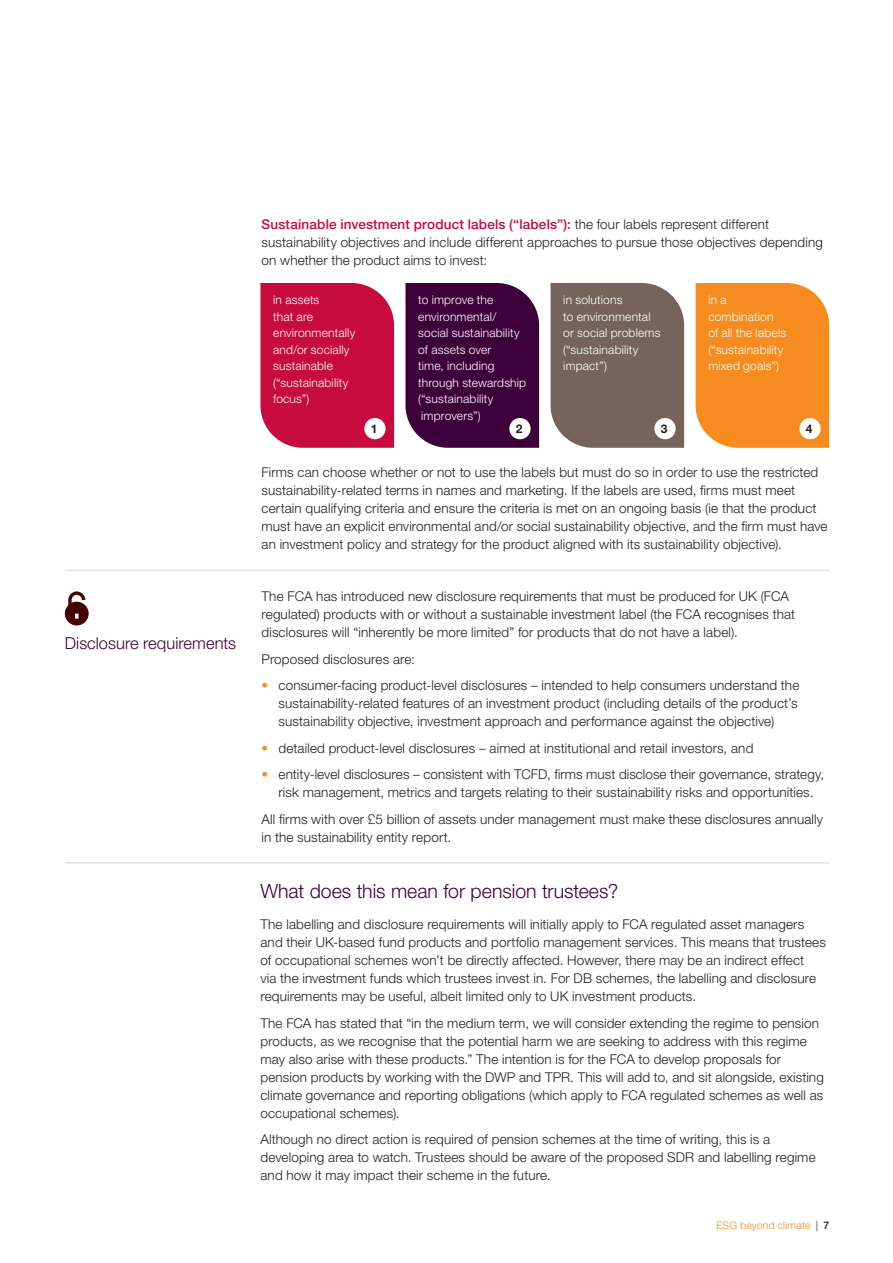
<style>
.page{position:relative;width:893px;height:1263px;background:#fff}
.page>*{position:absolute;margin:0;border:0;box-sizing:border-box;transform-origin:0 0}
.Heading_2{font:300 19.5px "Helvetica Neue LT Pro";color:#3d003b}
.Heading_3{font:300 16.5px "Helvetica Neue LT Pro";color:#3d003b}
.t1{font:300 13.5px/18px "Helvetica Neue LT Pro";letter-spacing:.01em;color:#231f20}
.body_text_8pt{font:300 12px/16.5px "Helvetica Neue LT Pro";letter-spacing:.015em;color:#fff}
.t2{font:700 12px "Helvetica Neue LT Pro";color:#231f20}
.t3{font:300 10.5px "Helvetica Neue LT Pro";letter-spacing:.015em;color:#f68c1f}
.s1{font-weight:500;color:#c80b3e}
.s2{color:#f68c1f}
.s3{color:#231f20}
.s4{font-weight:500;color:#231f20}
</style>
<div class="page">
<hr style="left:65px;top:570px;width:196px;height:1px;background:#d1d2d4">
<hr style="left:261px;top:570px;width:568px;height:1px;background:#d1d2d4">
<hr style="left:65px;top:862px;width:196px;height:1px;background:#d1d2d4">
<hr style="left:261px;top:862px;width:568px;height:1px;background:#d1d2d4">
<svg style="left:65px;top:591px;width:24px;height:34px"></svg>
<div style="left:260px;top:283px;width:134px;height:165px;background:#c80b3e"></div>
<div style="left:405px;top:283px;width:134px;height:165px;background:#3d003b"></div>
<div style="left:550px;top:283px;width:134px;height:165px;background:#76635b"></div>
<div style="left:696px;top:283px;width:133px;height:165px;background:#f68c1f"></div>
<div style="left:364px;top:418px;width:22px;height:21px;background:#fff;border-radius:50%"></div>
<div style="left:509px;top:418px;width:22px;height:21px;background:#fff;border-radius:50%"></div>
<div style="left:654px;top:418px;width:22px;height:21px;background:#fff;border-radius:50%"></div>
<div style="left:799px;top:418px;width:22px;height:21px;background:#fff;border-radius:50%"></div>
<p class="Heading_3" style="left:65px;top:633px;width:173px">Disclosure requirements</p>
<p class="t1" style="left:261px;top:215px;width:563px"><span class="s1">Sustainable investment product labels (“labels”):</span> the four labels represent different sustainability objectives and include different approaches to pursue those objectives depending on whether the product aims to invest:</p>
<p class="body_text_8pt" style="left:273px;top:292px;width:84px">in assets<br>that are environmentally and/or socially sustainable (“sustainability focus”)</p>
<p class="body_text_8pt" style="left:418px;top:292px;width:109px">to improve the environmental/ social sustainability of assets over<br>time, including through stewardship (“sustainability improvers”)</p>
<p class="body_text_8pt" style="left:563px;top:292px;width:99px">in solutions<br>to environmental or social problems (“sustainability impact”)</p>
<p class="body_text_8pt" style="left:708px;top:292px;width:79px">in a combination of all the labels (“sustainability mixed goals”)</p>
<p class="t2" style="left:371px;top:421px;width:8px">1</p>
<p class="t2" style="left:516px;top:421px;width:8px">2</p>
<p class="t2" style="left:661px;top:421px;width:8px">3</p>
<p class="t2" style="left:806px;top:421px;width:8px">4</p>
<p class="t1" style="left:261px;top:463px;width:568px">Firms can choose whether or not to use the labels but must do so in order to use the restricted sustainability-related terms in names and marketing. If the labels are used, firms must meet certain qualifying criteria and ensure the criteria is met on an ongoing basis (ie that the product must have an explicit environmental and/or social sustainability objective, and the firm must have an investment policy and strategy for the product aligned with its sustainability objective).</p>
<p class="t1" style="left:261px;top:587px;width:535px">The FCA has introduced new disclosure requirements that must be produced for UK (FCA regulated) products with or without a sustainable investment label (the FCA recognises that disclosures will “inherently be more limited” for products that do not have a label).</p>
<p class="t1" style="left:261px;top:649px;width:155px">Proposed disclosures are:</p>
<p class="t1" style="left:279px;top:676px;width:522px;text-align:justify;text-indent:-17px"><span class="s2">•</span> consumer-facing product-level disclosures – intended to help consumers understand the sustainability-related features of an investment product (including details of the product’s sustainability objective, investment approach and performance against the objective)</p>
<p class="t1" style="left:261px;top:738px;width:493px"><span class="s2">•</span> detailed product-level disclosures – aimed at institutional and retail investors, and</p>
<p class="t1" style="left:261px;top:765px;width:564px;text-align:center"><span class="s2">•</span> entity-level disclosures – consistent with TCFD, firms must disclose their governance, strategy, risk management, metrics and targets relating to their sustainability risks and opportunities.</p>
<p class="t1" style="left:261px;top:809px;width:563px">All firms with over £5 billion of assets under management must make these disclosures annually in the sustainability entity report.</p>
<p class="Heading_2" style="left:260px;top:879px;width:359px">What does this mean for pension trustees?</p>
<p class="t1" style="left:260px;top:915px;width:567px">The labelling and disclosure requirements will initially apply to FCA regulated asset managers and their UK-based fund products and portfolio management services. This means that trustees of occupational schemes won’t be directly affected. However, there may be an indirect effect<br>via the investment funds which trustees invest in. For DB schemes, the labelling and disclosure requirements may be useful, albeit limited only to UK investment products.</p>
<p class="t1" style="left:260px;top:1013px;width:565px">The FCA has stated that “in the medium term, we will consider extending the regime to pension products, as we recognise that the potential harm we are seeking to address with this regime may also arise with these products.” The intention is for the FCA to develop proposals for pension products by working with the DWP and TPR. This will add to, and sit alongside, existing climate governance and reporting obligations (which apply to FCA regulated schemes as well as occupational schemes).</p>
<p class="t1" style="left:260px;top:1130px;width:557px">Although no direct action is required of pension schemes at the time of writing, this is a developing area to watch. Trustees should be aware of the proposed SDR and labelling regime and how it may impact their scheme in the future.</p>
<p class="t3" style="left:716px;top:1219px;width:114px">ESG beyond climate <span class="s3">|</span> <span class="s4">7</span></p>
</div>
